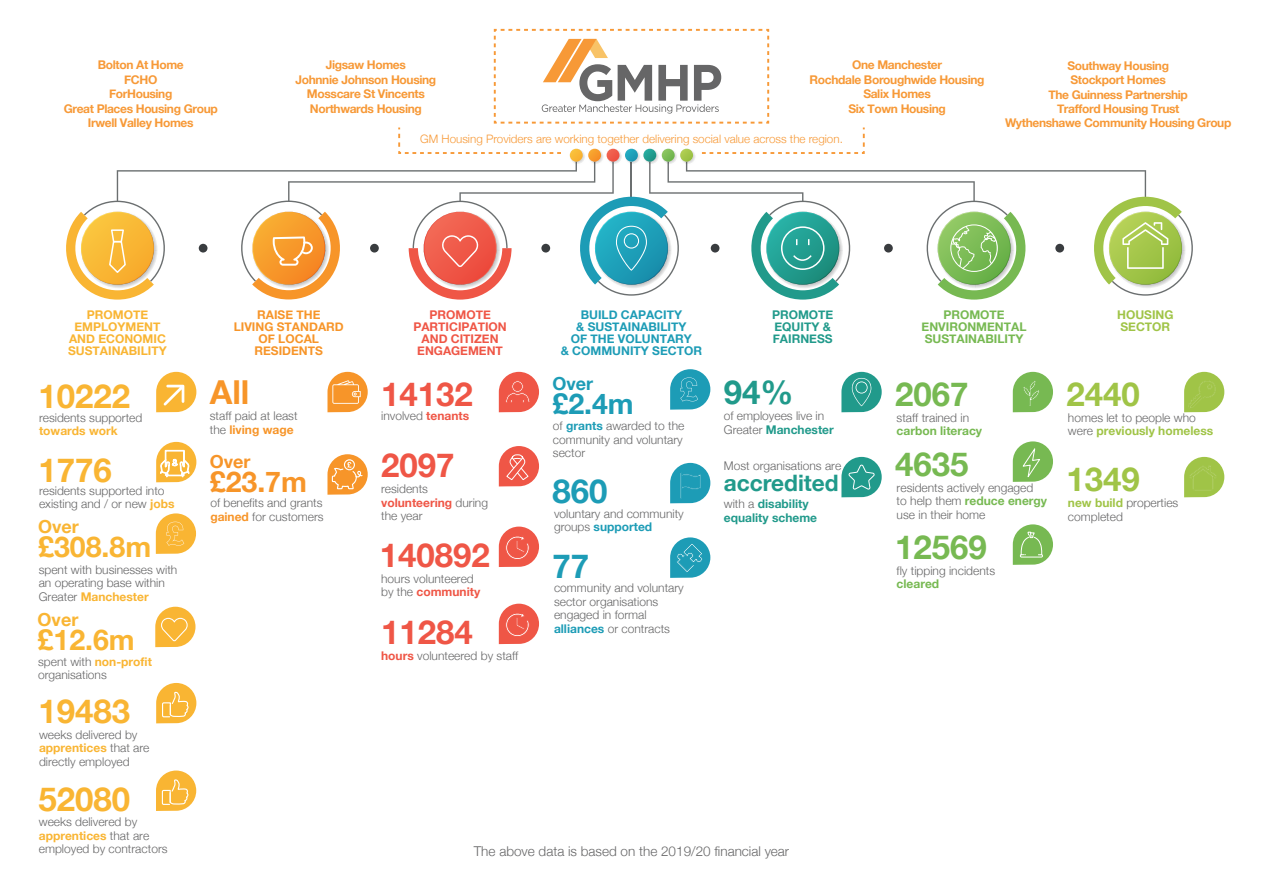
<style>
.page{position:relative;width:1263px;height:893px;background:#fff}
.page>*{position:absolute;margin:0;border:0;box-sizing:border-box;transform-origin:0 0}
.t1{font:700 33px "Helvetica Neue";color:#ef5646}
.t2{font:700 33px "Helvetica Neue";color:#f9b533}
.t3{font:700 33px "Helvetica Neue";color:#77b952}
.t4{font:700 33px "Helvetica Neue";color:#a0c447}
.t5{font:700 33px "Helvetica Neue";color:#1d9cb6}
.t6{font:700 33px "Helvetica Neue";color:#f79529}
.t7{font:700 33px "Helvetica Neue";color:#219a8b}
.t8{font:700 28.5px "Helvetica Neue";color:#f9b533}
.t9{font:700 28.5px "Helvetica Neue";color:#f79529}
.t10{font:700 28.5px "Helvetica Neue";color:#1d9cb6}
.t11{font:700 22.65px "Helvetica Neue";color:#219a8b}
.t12{font:700 18px "Helvetica Neue";color:#f9b533}
.t13{font:700 18px "Helvetica Neue";color:#1d9cb6}
.t14{font:700 18px "Helvetica Neue";color:#f79529}
.t15{font:300 13.5px "Helvetica Neue";color:#666667}
.t16{font:300 12px/13.5px "Helvetica Neue";color:#666667}
.t17{font:700 12px/14.4px "Helvetica Neue";letter-spacing:-.03em;color:#f79937;text-align:center}
.t18{font:700 12px/12px "Helvetica Neue";color:#219a8b}
.t19{font:700 12px/12px "Helvetica Neue";color:#1d9cb6;text-align:center}
.t20{font:700 12px/12px "Helvetica Neue";color:#77b952;text-align:center}
.t21{font:700 12px/12px "Helvetica Neue";color:#f9b533;text-align:center}
.t22{font:700 12px/12px "Helvetica Neue";color:#ef5646;text-align:center}
.t23{font:700 12px/12px "Helvetica Neue";color:#f79529;text-align:center}
.t24{font:700 12px/12px "Helvetica Neue";color:#a0c447}
.t25{font:300 11.7px "Helvetica Neue";color:#f79937}
.s1{font-weight:700;color:#1d9cb6}
.s2{font-weight:300;color:#666667}
.s3{font-weight:700;color:#f79529}
.s4{font-weight:700;color:#ef5646}
.s5{font-weight:700;color:#a0c447}
.s6{font-weight:700;color:#77b952}
.s7{font-weight:700;color:#f9b533}
</style>
<div class="page">
<svg style="left:66px;top:28px;width:1127px;height:272px"></svg>
<svg style="left:156px;top:372px;width:40px;height:40px"></svg>
<svg style="left:156px;top:442px;width:40px;height:40px"></svg>
<svg style="left:156px;top:683px;width:40px;height:40px"></svg>
<svg style="left:156px;top:770px;width:40px;height:41px"></svg>
<svg style="left:155px;top:607px;width:40px;height:40px;background:#fac45c"></svg>
<svg style="left:327px;top:372px;width:41px;height:40px;background:#f8af5d"></svg>
<svg style="left:327px;top:454px;width:41px;height:41px"></svg>
<svg style="left:499px;top:372px;width:40px;height:40px;background:#f17568"></svg>
<svg style="left:499px;top:446px;width:40px;height:40px"></svg>
<svg style="left:499px;top:527px;width:40px;height:40px;background:#f2766a"></svg>
<svg style="left:499px;top:604px;width:40px;height:40px;background:#f2766a"></svg>
<svg style="left:670px;top:369px;width:40px;height:41px;background:#49afc4"></svg>
<svg style="left:156px;top:513px;width:40px;height:41px;background:#fac35b"></svg>
<svg style="left:670px;top:463px;width:40px;height:40px;background:#43acc2"></svg>
<svg style="left:670px;top:537px;width:40px;height:41px;background:#4cb0c5"></svg>
<svg style="left:841px;top:372px;width:41px;height:40px;background:#52b0a4"></svg>
<svg style="left:841px;top:457px;width:41px;height:40px"></svg>
<svg style="left:1013px;top:372px;width:40px;height:40px;background:#8fc570"></svg>
<svg style="left:1013px;top:524px;width:40px;height:41px"></svg>
<svg style="left:1013px;top:441px;width:40px;height:41px"></svg>
<svg style="left:1184px;top:372px;width:40px;height:40px;background:#afcd65"></svg>
<svg style="left:1184px;top:457px;width:40px;height:40px;background:#afcd65"></svg>
<p class="t17" style="left:64px;top:58px;width:156px">Bolton At Home<br>FCHO<br>ForHousing<br>Great Places Housing Group<br>Irwell Valley Homes</p>
<p class="t17" style="left:295px;top:58px;width:142px">Jigsaw Homes<br>Johnnie Johnson Housing<br>Mosscare St Vincents<br>Northwards Housing</p>
<p class="t17" style="left:810px;top:58px;width:176px">One Manchester<br>Rochdale Boroughwide Housing<br>Salix Homes<br>Six Town Housing</p>
<p class="t17" style="left:1005px;top:59px;width:228px">Southway Housing<br>Stockport Homes<br>The Guinness Partnership<br>Trafford Housing Trust<br>Wythenshawe Community Housing Group</p>
<p class="t25" style="left:420px;top:130px;width:424px">GM Housing Providers are working together delivering social value across the region.</p>
<p class="t21" style="left:68px;top:309px;width:100px">PROMOTE<br>EMPLOYMENT<br>AND ECONOMIC<br>SUSTAINABILITY</p>
<p class="t23" style="left:234px;top:309px;width:111px">RAISE THE<br>LIVING STANDARD<br>OF LOCAL<br>RESIDENTS</p>
<p class="t22" style="left:413px;top:309px;width:95px">PROMOTE<br>PARTICIPATION<br>AND CITIZEN<br>ENGAGEMENT</p>
<p class="t19" style="left:561px;top:309px;width:143px">BUILD CAPACITY<br>&amp; SUSTAINABILITY<br>OF THE VOLUNTARY<br>&amp; COMMUNITY SECTOR</p>
<p class="t18" style="left:772px;top:309px;width:63px">PROMOTE<br>EQUITY &amp;<br>FAIRNESS</p>
<p class="t20" style="left:922px;top:309px;width:106px">PROMOTE<br>ENVIRONMENTAL<br>SUSTAINABILITY</p>
<p class="t24" style="left:1117px;top:309px;width:58px">HOUSING<br>SECTOR</p>
<h1 class="t2" style="left:39px;top:370px;width:93px">10222</h1>
<p class="t16" style="left:39px;top:410px;width:105px">residents supported</p>
<p class="t21" style="left:39px;top:425px;width:80px">towards work</p>
<h3 class="t13" style="left:552px;top:369px;width:42px">Over</h3>
<h2 class="t10" style="left:552px;top:381px;width:83px">£2.4m</h2>
<p class="t16" style="left:553px;top:418px;width:133px">of <span class="s1">grants</span> awarded to the community and voluntary sector</p>
<h1 class="t7" style="left:724px;top:367px;width:71px">94%</h1>
<p class="t18" style="left:724px;top:424px;width:112px"><span class="s2">Greater</span> Manchester</p>
<h1 class="t6" style="left:210px;top:367px;width:41px">All</h1>
<p class="t16" style="left:210px;top:409px;width:89px">staff paid at least the <span class="s3">living wage</span></p>
<h1 class="t1" style="left:381px;top:368px;width:93px">14132</h1>
<p class="t16" style="left:381px;top:409px;width:90px">involved <span class="s4">tenants</span></p>
<h1 class="t1" style="left:381px;top:439px;width:75px">2097</h1>
<p class="t16" style="left:381px;top:481px;width:108px">residents <span class="s4">volunteering</span> during the year</p>
<h1 class="t1" style="left:380px;top:530px;width:112px">140892</h1>
<p class="t16" style="left:381px;top:571px;width:101px">hours volunteered by the <span class="s4">community</span></p>
<h1 class="t1" style="left:381px;top:606px;width:93px">11284</h1>
<p class="t16" style="left:381px;top:648px;width:139px"><span class="s4">hours</span> volunteered by staff</p>
<h1 class="t3" style="left:895px;top:368px;width:75px">2067</h1>
<p class="t16" style="left:897px;top:410px;width:74px">staff trained in</p>
<p class="t20" style="left:897px;top:425px;width:87px">carbon literacy</p>
<h1 class="t4" style="left:1066px;top:368px;width:75px">2440</h1>
<p class="t16" style="left:1068px;top:410px;width:147px">homes let to people who were <span class="s5">previously homeless</span></p>
<h1 class="t4" style="left:1066px;top:453px;width:75px">1349</h1>
<p class="t16" style="left:1068px;top:495px;width:112px"><span class="s5">new build</span> properties completed</p>
<p class="t16" style="left:724px;top:409px;width:102px">of employees live in</p>
<h1 class="t3" style="left:895px;top:438px;width:75px">4635</h1>
<p class="t16" style="left:897px;top:480px;width:152px">residents actively engaged<br>to help them <span class="s6">reduce energy </span>use in their home</p>
<h3 class="t14" style="left:210px;top:447px;width:42px">Over</h3>
<h2 class="t9" style="left:210px;top:460px;width:99px">£23.7m</h2>
<p class="t16" style="left:210px;top:495px;width:115px">of benefits and grants <span class="s3">gained</span> for customers</p>
<h1 class="t2" style="left:39px;top:444px;width:75px">1776</h1>
<p class="t16" style="left:39px;top:483px;width:137px">residents supported into existing and / or new <span class="s7">jobs</span></p>
<p class="t16" style="left:724px;top:458px;width:119px">Most organisations are</p>
<h3 class="t11" style="left:724px;top:465px;width:116px">accredited</h3>
<p class="t18" style="left:724px;top:498px;width:95px;line-height:13.5px"><span class="s2">with a</span> disability equality scheme</p>
<h1 class="t5" style="left:552px;top:465px;width:57px">860</h1>
<p class="t16" style="left:554px;top:506px;width:131px">voluntary and community groups <span class="s1">supported</span></p>
<h1 class="t5" style="left:552px;top:540px;width:38px">77</h1>
<p class="t16" style="left:554px;top:580px;width:131px">community and voluntary sector organisations engaged in formal <span class="s1">alliances</span> or contracts</p>
<h3 class="t12" style="left:38px;top:512px;width:42px">Over</h3>
<h2 class="t8" style="left:38px;top:524px;width:114px">£308.8m</h2>
<p class="t16" style="left:39px;top:562px;width:140px">spent with businesses with an operating base within<br>Greater <span class="s7">Manchester</span></p>
<h3 class="t12" style="left:38px;top:605px;width:42px">Over</h3>
<h2 class="t8" style="left:38px;top:617px;width:99px">£12.6m</h2>
<p class="t16" style="left:38px;top:654px;width:115px">spent with <span class="s7">non-profit </span>organisations</p>
<h1 class="t3" style="left:895px;top:521px;width:93px">12569</h1>
<p class="t16" style="left:897px;top:563px;width:100px">fly tipping incidents</p>
<p class="t20" style="left:897px;top:578px;width:44px">cleared</p>
<h1 class="t2" style="left:39px;top:685px;width:93px">19483</h1>
<p class="t16" style="left:39px;top:727px;width:112px">weeks delivered by <span class="s7">apprentices</span> that are directly employed</p>
<h1 class="t2" style="left:38px;top:773px;width:93px">52080</h1>
<p class="t16" style="left:39px;top:814px;width:130px">weeks delivered by <span class="s7">apprentices</span> that are employed by contractors</p>
<p class="t15" style="left:474px;top:840px;width:317px">The above data is based on the 2019/20 financial year</p>
</div>
